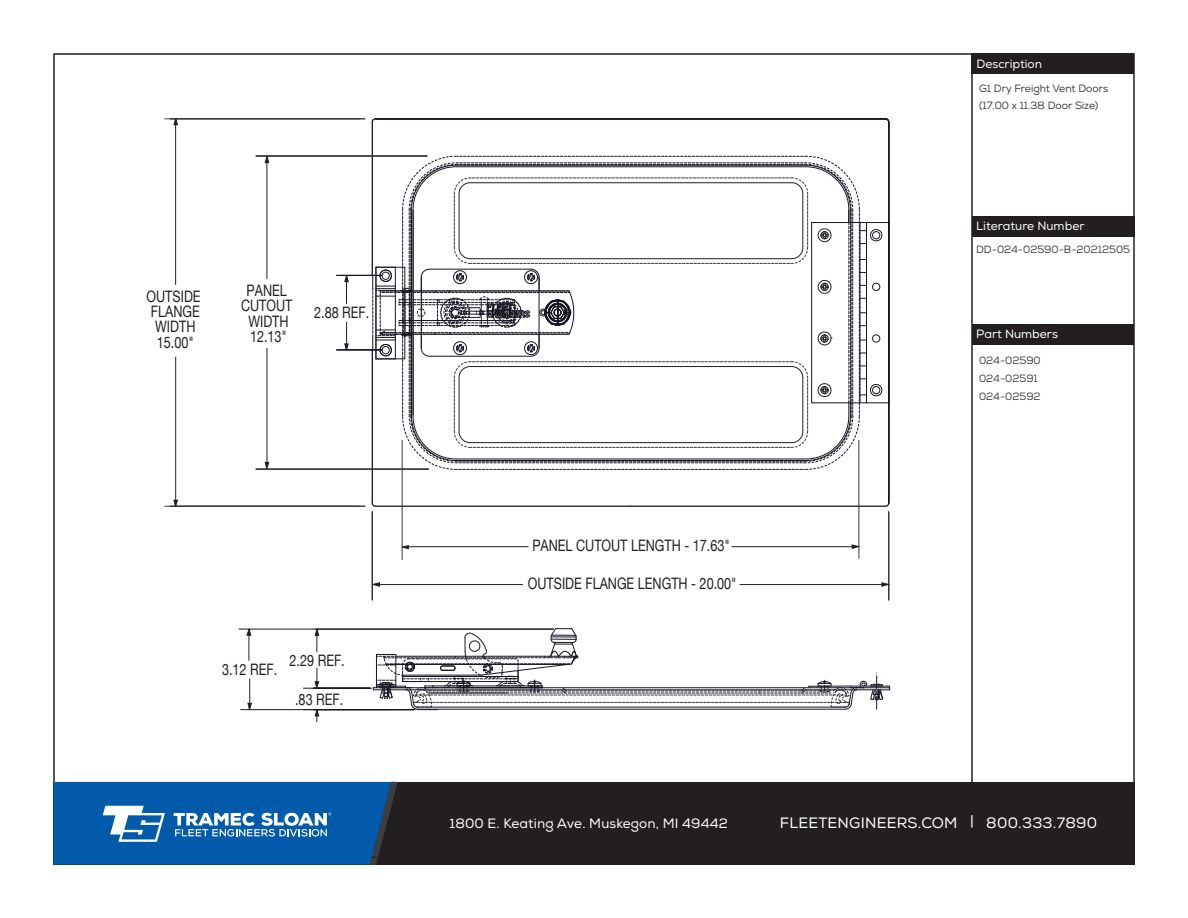
<style>
.page{position:relative;width:1188px;height:918px;background:#fff}
.page>*{position:absolute;margin:0;border:0;box-sizing:border-box;transform-origin:0 0}
.t1{font:15.75px/15.1px "Helvetica Neue";color:#231f20;text-align:center;scale:.8 1}
.t2{font:15px "Nexa";letter-spacing:.015em;color:#fff}
.t3{font:13.5px "Nexa";letter-spacing:.01em;color:#fff}
.t4{font:12px "Nexa";color:#fff}
.t5{font:10.5px/16.5px "Nexa";color:#231f20}
</style>
<div class="page">
<div style="left:53px;top:782px;width:1082px;height:83px;background:#231f20"></div>
<hr style="left:971px;top:55px;width:2px;height:734px;background:#231f20">
<div style="left:971px;top:53px;width:163px;height:21px;background:#231f20"></div>
<div style="left:972px;top:216px;width:163px;height:20px;background:#231f20"></div>
<div style="left:973px;top:324px;width:161px;height:20px;background:#231f20"></div>
<svg style="left:53px;top:782px;width:345px;height:83px;background:#1865aa"></svg>
<hr style="left:812px;top:403px;width:77px;height:1px;background:#161722">
<hr style="left:812px;top:222px;width:77px;height:1px;background:#161722">
<hr style="left:889px;top:222px;width:1px;height:181px;background:#161722">
<svg style="left:372px;top:156px;width:510px;height:314px"></svg>
<svg style="left:371px;top:502px;width:6px;height:5px"></svg>
<svg style="left:371px;top:118px;width:6px;height:5px"></svg>
<svg style="left:884px;top:502px;width:6px;height:5px"></svg>
<hr style="left:372px;top:349px;width:1px;height:154px;background:#161722">
<hr style="left:372px;top:122px;width:1px;height:153px;background:#161722">
<hr style="left:631px;top:506px;width:254px;height:1px;background:#161722">
<hr style="left:376px;top:506px;width:255px;height:1px;background:#161722">
<hr style="left:170px;top:506px;width:195px;height:1px;background:#363737">
<hr style="left:170px;top:119px;width:195px;height:1px;background:#363737">
<hr style="left:337px;top:275px;width:45px;height:1px;background:#161722">
<hr style="left:337px;top:350px;width:45px;height:1px;background:#161722">
<hr style="left:402px;top:440px;width:1px;height:119px;background:#363737">
<hr style="left:859px;top:440px;width:1px;height:118px;background:#363737">
<hr style="left:256px;top:156px;width:171px;height:1px;background:#363737">
<hr style="left:256px;top:469px;width:173px;height:1px;background:#363737">
<hr style="left:888px;top:512px;width:1px;height:88px;background:#363737">
<hr style="left:165px;top:506px;width:194px;height:1px;background:#363737">
<hr style="left:165px;top:119px;width:194px;height:1px;background:#363737">
<hr style="left:377px;top:584px;width:146px;height:1px;background:#231f20">
<svg style="left:881px;top:582px;width:9px;height:5px"></svg>
<hr style="left:740px;top:584px;width:144px;height:1px;background:#231f20">
<svg style="left:401px;top:545px;width:8px;height:4px"></svg>
<hr style="left:406px;top:546px;width:122px;height:1px;background:#231f20">
<svg style="left:851px;top:544px;width:10px;height:5px"></svg>
<hr style="left:731px;top:546px;width:123px;height:1px;background:#231f20">
<svg style="left:344px;top:274px;width:5px;height:30px"></svg>
<svg style="left:344px;top:322px;width:5px;height:29px"></svg>
<svg style="left:264px;top:155px;width:6px;height:9px"></svg>
<hr style="left:267px;top:160px;width:1px;height:119px;background:#231f20">
<svg style="left:264px;top:462px;width:6px;height:7px"></svg>
<hr style="left:267px;top:348px;width:1px;height:117px;background:#231f20">
<svg style="left:173px;top:118px;width:5px;height:8px"></svg>
<hr style="left:175px;top:122px;width:1px;height:163px;background:#231f20">
<svg style="left:173px;top:499px;width:5px;height:8px"></svg>
<hr style="left:175px;top:357px;width:1px;height:146px;background:#231f20">
<svg style="left:373px;top:628px;width:517px;height:83px"></svg>
<hr style="left:303px;top:709px;width:112px;height:1px;background:#161722">
<hr style="left:303px;top:688px;width:68px;height:1px;background:#161722">
<hr style="left:239px;top:629px;width:315px;height:1px;background:#161722">
<hr style="left:241px;top:709px;width:149px;height:1px;background:#161722">
<svg style="left:314px;top:628px;width:6px;height:24px"></svg>
<svg style="left:314px;top:668px;width:6px;height:20px"></svg>
<svg style="left:314px;top:710px;width:6px;height:12px"></svg>
<svg style="left:246px;top:628px;width:6px;height:33px"></svg>
<svg style="left:247px;top:679px;width:5px;height:32px"></svg>
<svg style="left:884px;top:118px;width:6px;height:5px"></svg>
<hr style="left:376px;top:118px;width:509px;height:1px;background:#161722">
<hr style="left:888px;top:122px;width:1px;height:381px;background:#161722">
<hr style="left:372px;top:512px;width:1px;height:88px;background:#363737">
<svg style="left:371px;top:582px;width:9px;height:5px"></svg>
<p class="t1" style="left:147px;top:290px;width:69px">OUTSIDE<br>FLANGE<br>WIDTH<br>15.00"</p>
<p class="t1" style="left:241px;top:284px;width:66px">PANEL<br>CUTOUT<br>WIDTH<br>12.13"</p>
<p class="t1" style="left:314px;top:306px;width:71px">2.88 REF.</p>
<p class="t1" style="left:222px;top:663px;width:71px">3.12 REF.</p>
<p class="t1" style="left:290px;top:653px;width:71px">2.29 REF.</p>
<p class="t1" style="left:295px;top:693px;width:62px">.83 REF.</p>
<p class="t1" style="left:532px;top:539px;width:248px">PANEL CUTOUT LENGTH - 17.63"</p>
<p class="t1" style="left:528px;top:577px;width:262px">OUTSIDE FLANGE LENGTH - 20.00"</p>
<p class="t4" style="left:976px;top:56px;width:67px">Description</p>
<p class="t5" style="left:979px;top:80px;width:131px">G1 Dry Freight Vent Doors (17.00 x 11.38 Door Size)</p>
<p class="t4" style="left:976px;top:219px;width:110px">Literature Number</p>
<p class="t5" style="left:976px;top:242px;width:156px">DD-024-02590-B-20212505</p>
<p class="t4" style="left:976px;top:327px;width:83px">Part Numbers</p>
<p class="t5" style="left:979px;top:352px;width:63px">024-02590</p>
<p class="t5" style="left:979px;top:370px;width:60px">024-02591</p>
<p class="t5" style="left:979px;top:388px;width:63px">024-02592</p>
<p class="t3" style="left:450px;top:815px;width:280px">1800 E. Keating Ave. Muskegon, MI 49442</p>
<p class="t2" style="left:780px;top:814px;width:319px">FLEETENGINEERS.COM | 800.333.7890</p>
</div>
